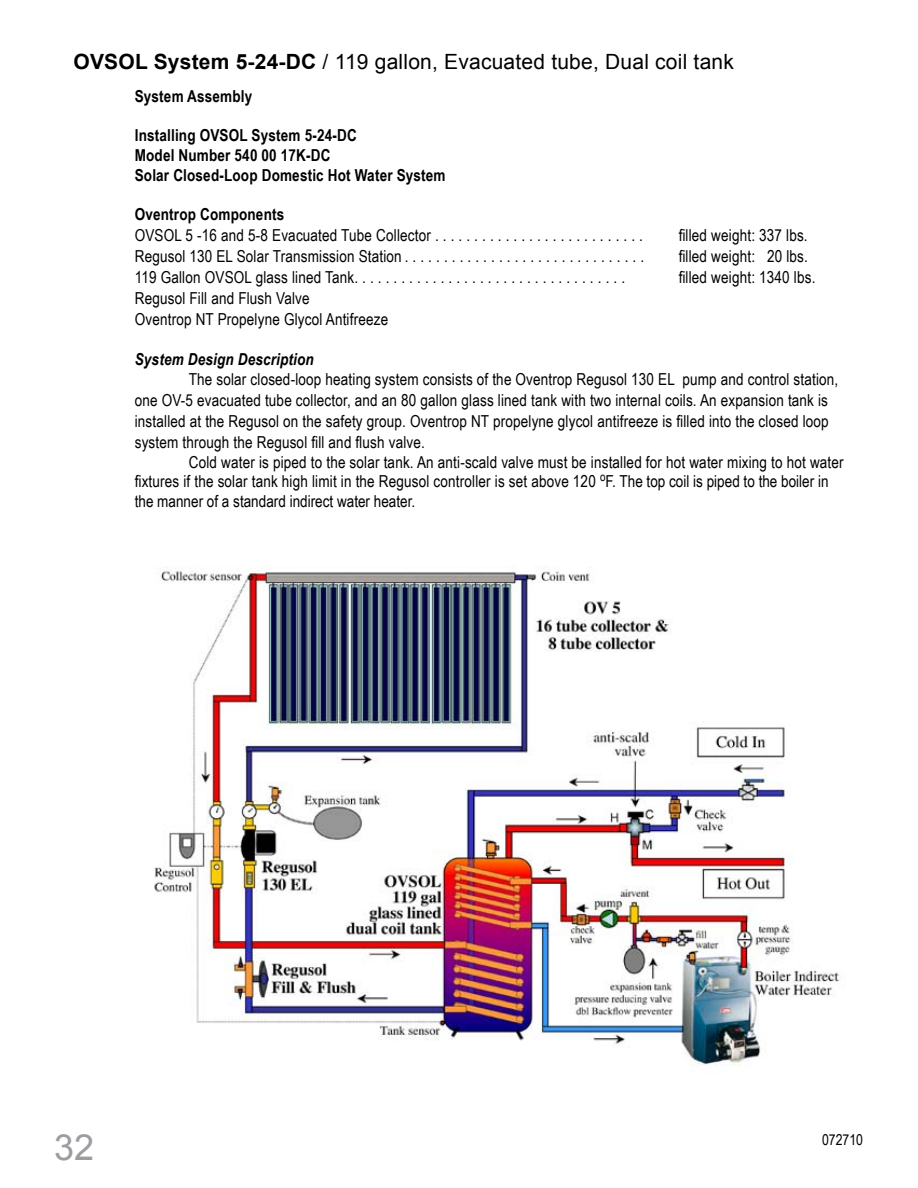
<style>
.page{position:relative;width:918px;height:1188px;background:#fff}
.page>*{position:absolute;margin:0;border:0;box-sizing:border-box;transform-origin:0 0}
.t1{font:36px "Arial";color:#9b9da0}
.t2{font:21px "Arial";letter-spacing:.01em;color:#000}
.t3{font:16.5px/21px "Arial Narrow";letter-spacing:.01em;color:#000}
.t4{font:700 16.5px/19.8px "Arial Narrow";letter-spacing:.01em;color:#000}
.t5{font:italic 700 16.5px "Arial Narrow";letter-spacing:.01em;color:#000}
.t6{font:15px "Arial Narrow";color:#000}
.s1{font-weight:700}
</style>
<div class="page">
<img style="left:154px;top:566px;width:685px;height:500px">
<p class="t2" style="left:74px;top:48px;width:662px"><span class="s1">OVSOL System 5-24-DC</span> / 119 gallon, Evacuated tube, Dual coil tank</p>
<p class="t4" style="left:135px;top:85px;width:119px">System Assembly</p>
<p class="t4" style="left:135px;top:125px;width:312px">Installing OVSOL System 5-24-DC<br>Model Number 540 00 17K-DC<br>Solar Closed-Loop Domestic Hot Water System</p>
<p class="t3" style="left:135px;top:204px;width:510px"><span class="s1">Oventrop Components<br></span>OVSOL 5 -16 and 5-8 Evacuated Tube Collector . . . . . . . . . . . . . . . . . . . . . . . . . . .</p>
<p class="t3" style="left:679px;top:225px;width:131px">filled weight: 337 lbs.</p>
<p class="t3" style="left:135px;top:246px;width:511px">Regusol 130 EL Solar Transmission Station . . . . . . . . . . . . . . . . . . . . . . . . . . . . . . .</p>
<p class="t3" style="left:679px;top:246px;width:131px">filled weight: 20 lbs.</p>
<p class="t3" style="left:135px;top:267px;width:492px">119 Gallon OVSOL glass lined Tank. . . . . . . . . . . . . . . . . . . . . . . . . . . . . . . . . . .</p>
<p class="t3" style="left:679px;top:267px;width:138px">filled weight: 1340 lbs.</p>
<p class="t3" style="left:135px;top:288px;width:255px">Regusol Fill and Flush Valve<br>Oventrop NT Propelyne Glycol Antifreeze</p>
<p class="t5" style="left:135px;top:347px;width:181px">System Design Description</p>
<p class="t3" style="left:189px;top:368px;width:651px">The solar closed-loop heating system consists of the Oventrop Regusol 130 EL pump and control station,</p>
<p class="t3" style="left:135px;top:389px;width:695px">one OV-5 evacuated tube collector, and an 80 gallon glass lined tank with two internal coils. An expansion tank is</p>
<p class="t3" style="left:135px;top:410px;width:695px">installed at the Regusol on the safety group. Oventrop NT propelyne glycol antifreeze is filled into the closed loop</p>
<p class="t3" style="left:135px;top:431px;width:292px">system through the Regusol fill and flush valve.</p>
<p class="t3" style="left:189px;top:451px;width:656px">Cold water is piped to the solar tank. An anti-scald valve must be installed for hot water mixing to hot water</p>
<p class="t3" style="left:135px;top:471px;width:695px">fixtures if the solar tank high limit in the Regusol controller is set above 120 <sup>o</sup>F. The top coil is piped to the boiler in</p>
<p class="t3" style="left:135px;top:490px;width:282px">the manner of a standard indirect water heater.</p>
<p class="t1" style="left:54px;top:1124px;width:42px">32</p>
<p class="t6" style="left:822px;top:1129px;width:43px">072710</p>
</div>
